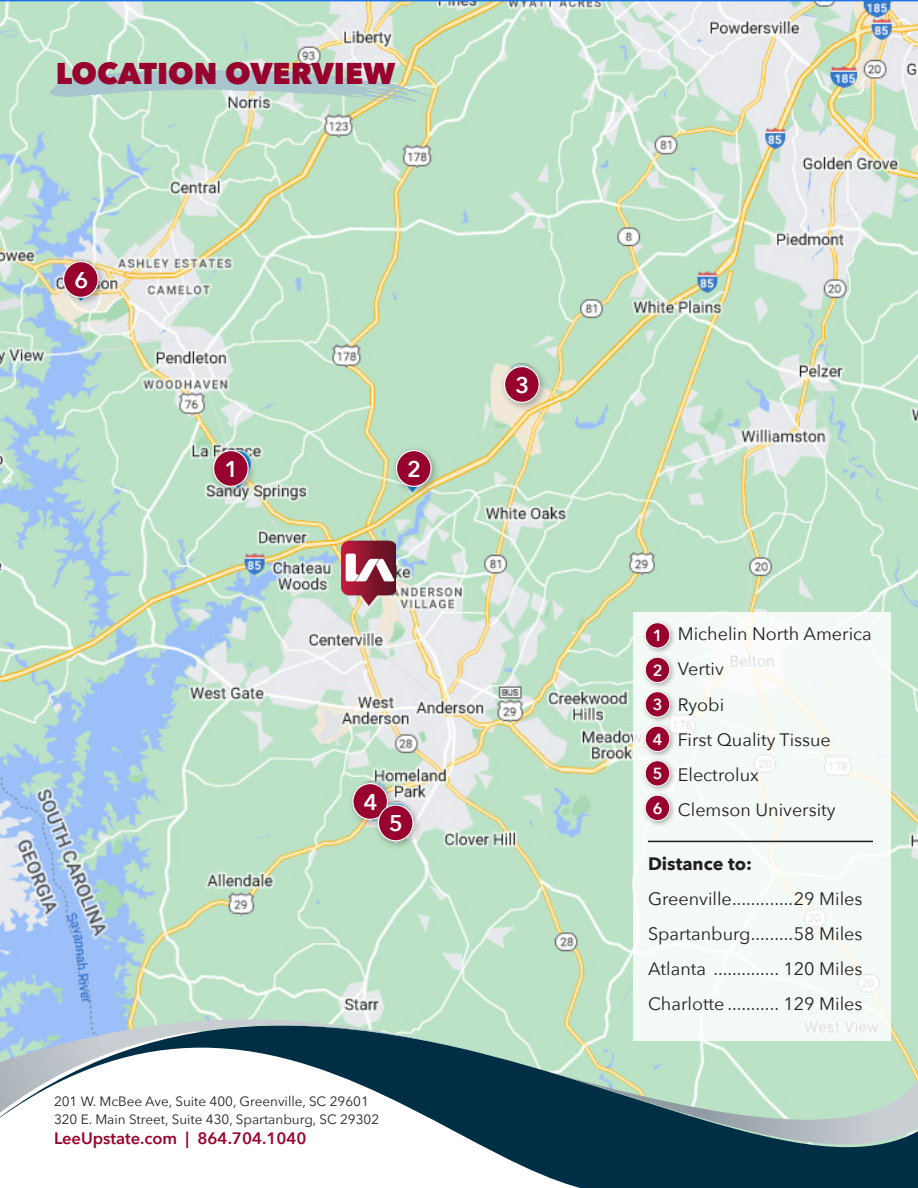
<style>
.page{position:relative;width:918px;height:1188px;background:#fff}
.page>*{position:absolute;margin:0;border:0;box-sizing:border-box;transform-origin:0 0}
.t1{font:800 30px "Avenir Next";color:#98012d}
.t2{font:600 22.65px "Avenir Next";color:#fff}
.t3{font:18px "Avenir Next";color:#231f20}
.t4{font:700 18px "Avenir Next";color:#231f20}
.t5{font:600 16.5px "Avenir Next";color:#98012d}
.t6{font:600 16.05px "Avenir Next";color:#fff}
.t7{font:13.5px "Avenir Next";color:#231f20}
</style>
<div class="page">
<img style="left:0;top:0;width:918px;height:1026px">
<img style="left:342px;top:538px;width:54px;height:70px">
<div style="left:208px;top:445px;width:50px;height:51px;background:#231f20;opacity:.35"></div>
<div style="left:214px;top:451px;width:34px;height:35px;background:#98012d;border-radius:50%"></div>
<div style="left:213px;top:450px;width:36px;height:37px;border:1px solid #fff;border-radius:50%"></div>
<div style="left:391px;top:445px;width:50px;height:51px;background:#231f20;opacity:.35"></div>
<div style="left:397px;top:451px;width:34px;height:35px;background:#98012d;border-radius:50%"></div>
<div style="left:396px;top:450px;width:36px;height:37px;border:1px solid #fff;border-radius:50%"></div>
<div style="left:499px;top:361px;width:50px;height:51px;background:#231f20;opacity:.35"></div>
<div style="left:505px;top:367px;width:34px;height:35px;background:#98012d;border-radius:50%"></div>
<div style="left:504px;top:366px;width:36px;height:37px;border:1px solid #fff;border-radius:50%"></div>
<div style="left:348px;top:778px;width:49px;height:51px;background:#231f20;opacity:.35"></div>
<div style="left:353px;top:784px;width:35px;height:35px;background:#98012d;border-radius:50%"></div>
<div style="left:352px;top:783px;width:36px;height:37px;border:1px solid #fff;border-radius:50%"></div>
<div style="left:373px;top:799px;width:50px;height:51px;background:#231f20;opacity:.35"></div>
<div style="left:378px;top:805px;width:35px;height:36px;background:#98012d;border-radius:50%"></div>
<div style="left:378px;top:804px;width:36px;height:37px;border:1px solid #fff;border-radius:50%"></div>
<div style="left:58px;top:256px;width:50px;height:51px;background:#231f20;opacity:.35"></div>
<div style="left:64px;top:262px;width:34px;height:35px;background:#98012d;border-radius:50%"></div>
<div style="left:63px;top:261px;width:36px;height:37px;border:1px solid #fff;border-radius:50%"></div>
<svg style="left:0;top:1026px;width:918px;height:162px"></svg>
<svg style="left:528px;top:1066px;width:390px;height:78px;background:#7b9e99"></svg>
<svg style="left:0;top:1019px;width:468px;height:94px"></svg>
<img style="left:291px;top:1026px;width:167px;height:22px">
<svg style="left:42px;top:69px;width:390px;height:34px;background:#b6d2c9"></svg>
<div style="left:633px;top:613px;width:258px;height:428px;background:#f4faf6"></div>
<div style="left:641px;top:619px;width:35px;height:36px;background:#231f20;opacity:.35"></div>
<div style="left:645px;top:623px;width:25px;height:25px;background:#98012d;border-radius:50%"></div>
<div style="left:645px;top:622px;width:25px;height:26px;border:1px solid #fff;border-radius:50%"></div>
<div style="left:641px;top:653px;width:35px;height:36px;background:#231f20;opacity:.35"></div>
<div style="left:645px;top:657px;width:25px;height:26px;background:#98012d;border-radius:50%"></div>
<div style="left:645px;top:657px;width:25px;height:26px;border:1px solid #fff;border-radius:50%"></div>
<div style="left:641px;top:688px;width:35px;height:36px;background:#231f20;opacity:.35"></div>
<div style="left:645px;top:692px;width:25px;height:25px;background:#98012d;border-radius:50%"></div>
<div style="left:645px;top:691px;width:25px;height:26px;border:1px solid #fff;border-radius:50%"></div>
<div style="left:641px;top:722px;width:35px;height:36px;background:#231f20;opacity:.35"></div>
<div style="left:645px;top:726px;width:25px;height:26px;background:#98012d;border-radius:50%"></div>
<div style="left:645px;top:726px;width:25px;height:26px;border:1px solid #fff;border-radius:50%"></div>
<div style="left:641px;top:757px;width:35px;height:36px;background:#231f20;opacity:.35"></div>
<div style="left:645px;top:761px;width:25px;height:25px;background:#98012d;border-radius:50%"></div>
<div style="left:645px;top:760px;width:25px;height:26px;border:1px solid #fff;border-radius:50%"></div>
<div style="left:641px;top:791px;width:35px;height:36px;background:#231f20;opacity:.35"></div>
<div style="left:645px;top:795px;width:25px;height:26px;background:#98012d;border-radius:50%"></div>
<div style="left:645px;top:795px;width:25px;height:26px;border:1px solid #fff;border-radius:50%"></div>
<hr style="left:648px;top:841px;width:225px;height:1px;background:#231f20">
<p class="t1" style="left:56px;top:55px;width:341px">LOCATION OVERVIEW</p>
<p class="t2" style="left:74px;top:260px;width:15px">6</p>
<p class="t2" style="left:224px;top:449px;width:15px">1</p>
<p class="t2" style="left:407px;top:449px;width:15px">2</p>
<p class="t2" style="left:515px;top:365px;width:15px">3</p>
<p class="t2" style="left:364px;top:782px;width:15px">4</p>
<p class="t2" style="left:389px;top:804px;width:15px">5</p>
<p class="t7" style="left:54px;top:1090px;width:316px">201 W. McBee Ave, Suite 400, Greenville, SC 29601</p>
<p class="t7" style="left:54px;top:1108px;width:327px">320 E. Main Street, Suite 430, Spartanburg, SC 29302</p>
<p class="t5" style="left:54px;top:1124px;width:254px">LeeUpstate.com | 864.704.1040</p>
<p class="t6" style="left:653px;top:622px;width:11px">1</p>
<p class="t3" style="left:678px;top:619px;width:196px">Michelin North America</p>
<p class="t3" style="left:678px;top:654px;width:48px">Vertiv</p>
<p class="t3" style="left:678px;top:689px;width:48px">Ryobi</p>
<p class="t3" style="left:678px;top:724px;width:155px">First Quality Tissue</p>
<p class="t3" style="left:678px;top:759px;width:83px">Electrolux</p>
<p class="t3" style="left:678px;top:794px;width:159px">Clemson University</p>
<p class="t6" style="left:653px;top:656px;width:11px">2</p>
<p class="t6" style="left:653px;top:691px;width:11px">3</p>
<p class="t6" style="left:653px;top:725px;width:11px">4</p>
<p class="t6" style="left:653px;top:760px;width:11px">5</p>
<p class="t6" style="left:653px;top:794px;width:11px">6</p>
<p class="t4" style="left:648px;top:848px;width:106px">Distance to:</p>
<p class="t3" style="left:648px;top:884px;width:216px">Greenville.............29 Miles</p>
<p class="t3" style="left:648px;top:919px;width:216px">Spartanburg.........58 Miles</p>
<p class="t3" style="left:648px;top:954px;width:216px">Atlanta .............. 120 Miles</p>
<p class="t3" style="left:648px;top:989px;width:216px">Charlotte ........... 129 Miles</p>
</div>
